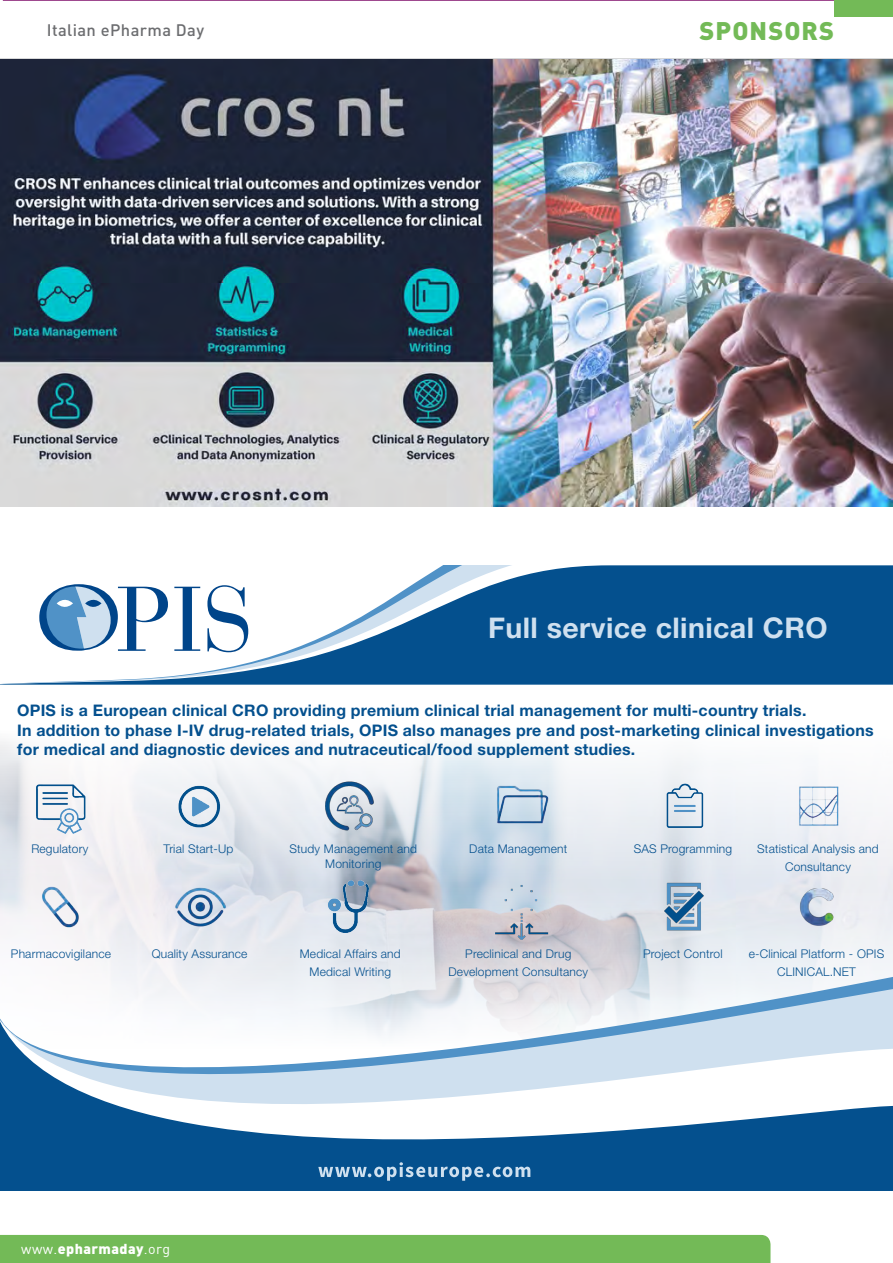
<style>
.page{position:relative;width:893px;height:1263px;background:#fff}
.page>*{position:absolute;margin:0;border:0;box-sizing:border-box;transform-origin:0 0}
.t1{font:700 28.5px "Helvetica Neue";letter-spacing:.015em;color:#cfe0ef}
.t2{font:900 25.2px "DIN Pro";letter-spacing:.045em;color:#73ba57}
.t3{font:500 16.5px "DIN Pro";letter-spacing:.025em;color:#6c6d70}
.t4{font:700 15.9px/19.4px "Helvetica Neue";letter-spacing:.015em;color:#04508e}
.t5{font:500 15px "DIN";letter-spacing:.03em;color:#fff}
.t6{font:900 14.25px "DIN Pro";letter-spacing:.03em;color:#fff}
.t7{font:300 12px/18px "Helvetica Neue";letter-spacing:.015em;color:#04508e;text-align:center}
.s1{font-family:"DIN";font-weight:400}
</style>
<div class="page">
<hr style="left:3px;top:0;width:888px;height:1px;background:#7b0364">
<div style="left:834px;top:0;width:59px;height:16px;background:#73ba57"></div>
<hr style="left:0;top:58px;width:893px;height:2px;background:#d1d2d4">
<div style="left:0;top:1235px;width:770px;height:28px;background:#73ba57"></div>
<img style="left:0;top:60px;width:893px;height:446px">
<svg style="left:0;top:739px;width:893px;height:235px"></svg>
<svg style="left:111px;top:974px;width:782px;height:12px;fill:#eceff3"></svg>
<svg style="left:129px;top:986px;width:764px;height:25px;fill:#edf0f4"></svg>
<svg style="left:0;top:1011px;width:893px;height:179px"></svg>
<svg style="left:318px;top:1162px;width:212px;height:19px;background:#3c77a8"></svg>
<img style="left:794px;top:883px;width:48px;height:48px">
<img style="left:489px;top:775px;width:65px;height:64px">
<img style="left:490px;top:874px;width:63px;height:66px">
<img style="left:318px;top:874px;width:65px;height:65px">
<img style="left:29px;top:874px;width:64px;height:65px">
<img style="left:651px;top:874px;width:65px;height:65px">
<img style="left:167px;top:874px;width:65px;height:65px">
<img style="left:29px;top:775px;width:64px;height:64px">
<img style="left:651px;top:775px;width:65px;height:64px">
<img style="left:785px;top:775px;width:65px;height:64px">
<img style="left:318px;top:775px;width:65px;height:64px">
<img style="left:167px;top:775px;width:65px;height:64px">
<svg style="left:0;top:565px;width:893px;height:120px;fill:#04508e"></svg>
<p class="t3" style="left:47px;top:17px;width:159px">Italian ePharma Day</p>
<p class="t2" style="left:699px;top:9px;width:136px">SPONSORS</p>
<p class="t1" style="left:488px;top:611px;width:341px">Full service clinical CRO</p>
<p class="t4" style="left:17px;top:701px;width:858px">OPIS is a European clinical CRO providing premium clinical trial management for multi-country trials.<br>In addition to phase I-IV drug-related trials, OPIS also manages pre and post-marketing clinical investigations for medical and diagnostic devices and nutraceutical/food supplement studies.</p>
<p class="t7" style="left:31px;top:840px;width:58px">Regulatory</p>
<p class="t7" style="left:164px;top:840px;width:71px">Trial Start-Up</p>
<p class="t7" style="left:289px;top:841px;width:129px;line-height:15px">Study Management and<br>Monitoring</p>
<p class="t7" style="left:469px;top:840px;width:100px">Data Management</p>
<p class="t7" style="left:634px;top:840px;width:100px">SAS Programming</p>
<p class="t7" style="left:757px;top:840px;width:123px">Statistical Analysis and<br>Consultancy</p>
<p class="t7" style="left:11px;top:944px;width:102px">Pharmacovigilance</p>
<p class="t7" style="left:152px;top:944px;width:97px">Quality Assurance</p>
<p class="t7" style="left:643px;top:944px;width:81px">Project Control</p>
<p class="t7" style="left:749px;top:944px;width:137px">e-Clinical Platform - OPIS<br>CLINICAL.NET</p>
<p class="t7" style="left:300px;top:944px;width:103px">Medical Affairs and<br>Medical Writing</p>
<p class="t7" style="left:449px;top:944px;width:141px">Preclinical and Drug<br>Development Consultancy</p>
<p class="t6" style="left:21px;top:1236px;width:151px"><span class="s1">www.</span>epharmaday<span class="s1">.org</span></p>
<p class="t5" style="left:44px;top:1239px;width:155px">www.epharmaday.org</p>
</div>
